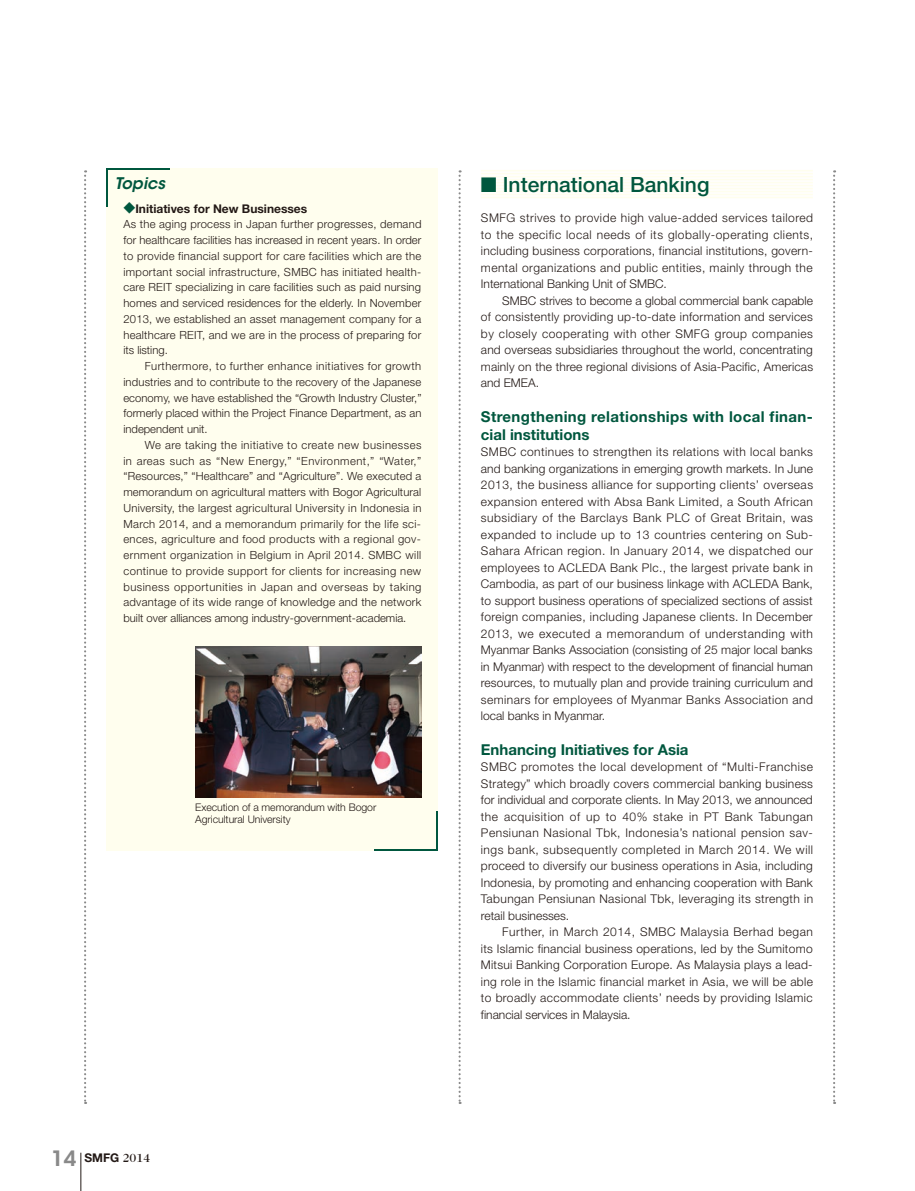
<style>
.page{position:relative;width:915px;height:1191px;background:#fff}
.page>*{position:absolute;margin:0;border:0;box-sizing:border-box;transform-origin:0 0}
.t1{font:500 21px "Helvetica Neue LT Std";color:#00573e}
.t2{font:italic 600 15.9px "ITC Avant Garde Std";color:#00573e}
.t3{font:700 15px/18px "Helvetica Neue LT Std";letter-spacing:.025em;color:#00573e}
.t4{font:700 15px "Helvetica Neue LT Std";color:#00573e}
.t5{font:300 12px/16.5px "Helvetica Neue LT Std";letter-spacing:.015em;color:#231916;text-align:justify}
.t6{font:700 12px "Helvetica Neue LT Std";color:#231916}
.t7{font:300 11.25px/15.8px "Helvetica Neue LT Std";color:#231916;text-align:justify}
.t8{font:300 10.5px/12px "Helvetica Neue LT Std";letter-spacing:-.005em;color:#231916}
.s1{color:#00573e}
.s2{font-family:"ITC Avant Garde Std";font-weight:600;font-size:21px;color:#898989}
.s3{font-family:"Caslon 224 Std";font-weight:500}
</style>
<div class="page">
<hr style="left:80px;top:1152px;width:1px;height:39px;background:#231916">
<hr style="left:480px;top:170px;width:332px;height:1px;background:#fffeee">
<hr style="left:480px;top:173px;width:332px;height:1px;background:#fffeee">
<hr style="left:480px;top:176px;width:332px;height:1px;background:#fffeee">
<hr style="left:480px;top:179px;width:332px;height:1px;background:#fffeee">
<hr style="left:480px;top:182px;width:332px;height:1px;background:#fffeee">
<hr style="left:480px;top:185px;width:332px;height:1px;background:#fffeee">
<hr style="left:480px;top:188px;width:332px;height:1px;background:#fffeee">
<hr style="left:480px;top:191px;width:332px;height:1px;background:#fffeee">
<hr style="left:480px;top:194px;width:332px;height:1px;background:#fffeee">
<hr style="left:480px;top:197px;width:332px;height:1px;background:#fffeee">
<div style="left:106px;top:168px;width:332px;height:683px;background:#fffeee"></div>
<hr style="left:106px;top:168px;width:2px;height:38px;background:#00573e">
<hr style="left:106px;top:168px;width:64px;height:2px;background:#00573e">
<hr style="left:436px;top:811px;width:2px;height:39px;background:#00573e">
<hr style="left:374px;top:849px;width:64px;height:2px;background:#00573e">
<svg style="left:84px;top:170px;width:2px;height:934px"></svg>
<svg style="left:458px;top:170px;width:2px;height:934px"></svg>
<svg style="left:833px;top:170px;width:1px;height:934px"></svg>
<img style="left:195px;top:647px;width:226px;height:151px">
<h2 class="t2" style="left:115px;top:173px;width:52px">Topics</h2>
<p class="t6" style="left:123px;top:201px;width:185px"><span class="s1">◆</span>Initiatives for New Businesses</p>
<p class="t7" style="left:123px;top:216px;width:299px">As the aging process in Japan further progresses, demand for healthcare facilities has increased in recent years. In order to provide financial support for care facilities which are the important social infrastructure, SMBC has initiated health&shy;care REIT specializing in care facilities such as paid nursing homes and serviced residences for the elderly. In November 2013, we established an asset management company for a healthcare REIT, and we are in the process of preparing for its listing.</p>
<p class="t7" style="left:123px;top:358px;width:299px;text-indent:21px">Furthermore, to further enhance initiatives for growth industries and to contribute to the recovery of the Japanese economy, we have established the “Growth Industry Cluster,” formerly placed within the Project Finance Department, as an independent unit.</p>
<p class="t7" style="left:123px;top:437px;width:299px;text-indent:21px">We are taking the initiative to create new businesses in areas such as “New Energy,” “Environment,” “Water,” “Resources,” “Healthcare” and “Agriculture”. We executed a memorandum on agricultural matters with Bogor Agricultural University, the largest agricultural University in Indonesia in March 2014, and a memorandum primarily for the life sci&shy;ences, agriculture and food products with a regional gov&shy;ernment organization in Belgium in April 2014. SMBC will continue to provide support for clients for increasing new business opportunities in Japan and overseas by taking advantage of its wide range of knowledge and the network built over alliances among industry-government-academia.</p>
<p class="t8" style="left:195px;top:801px;width:182px">Execution of a memorandum with Bogor<br>Agricultural University</p>
<p class="t6" style="left:51px;top:1150px;width:100px"><span class="s2">14</span> SMFG <span class="s3">2014</span></p>
<h1 class="t1" style="left:481px;top:172px;width:230px">■ International Banking</h1>
<p class="t5" style="left:481px;top:209px;width:333px">SMFG strives to provide high value-added services tailored to the specific local needs of its globally-operating clients, including business corporations, financial institutions, govern&shy;mental organizations and public entities, mainly through the International Banking Unit of SMBC.</p>
<p class="t5" style="left:481px;top:292px;width:333px;text-indent:21px">SMBC strives to become a global commercial bank capable of consistently providing up-to-date information and services by closely cooperating with other SMFG group companies and overseas subsidiaries throughout the world, concentrating mainly on the three regional divisions of Asia-Pacific, Americas and EMEA.</p>
<p class="t3" style="left:481px;top:407px;width:333px">Strengthening relationships with local finan&shy;cial institutions</p>
<p class="t5" style="left:481px;top:443px;width:333px">SMBC continues to strengthen its relations with local banks and banking organizations in emerging growth markets. In June 2013, the business alliance for supporting clients’ overseas expansion entered with Absa Bank Limited, a South African subsidiary of the Barclays Bank PLC of Great Britain, was expanded to include up to 13 countries centering on Sub-Sahara African region. In January 2014, we dispatched our employees to ACLEDA Bank Plc., the largest private bank in Cambodia, as part of our business linkage with ACLEDA Bank, to support business operations of specialized sections of assist foreign companies, including Japanese clients. In December 2013, we executed a memorandum of understanding with Myanmar Banks Association (consisting of 25 major local banks in Myanmar) with respect to the development of financial human resources, to mutually plan and provide training curriculum and seminars for employees of Myanmar Banks Association and local banks in Myanmar.</p>
<p class="t4" style="left:481px;top:740px;width:209px">Enhancing Initiatives for Asia</p>
<p class="t5" style="left:481px;top:758px;width:333px">SMBC promotes the local development of “Multi-Franchise Strategy” which broadly covers commercial banking business for individual and corporate clients. In May 2013, we announced the acquisition of up to 40% stake in PT Bank Tabungan Pensiunan Nasional Tbk, Indonesia’s national pension sav&shy;ings bank, subsequently completed in March 2014. We will proceed to diversify our business operations in Asia, including Indonesia, by promoting and enhancing cooperation with Bank Tabungan Pensiunan Nasional Tbk, leveraging its strength in retail businesses.</p>
<p class="t5" style="left:481px;top:923px;width:333px;text-indent:21px">Further, in March 2014, SMBC Malaysia Berhad began its Islamic financial business operations, led by the Sumitomo Mitsui Banking Corporation Europe. As Malaysia plays a lead&shy;ing role in the Islamic financial market in Asia, we will be able to broadly accommodate clients’ needs by providing Islamic financial services in Malaysia.</p>
</div>
